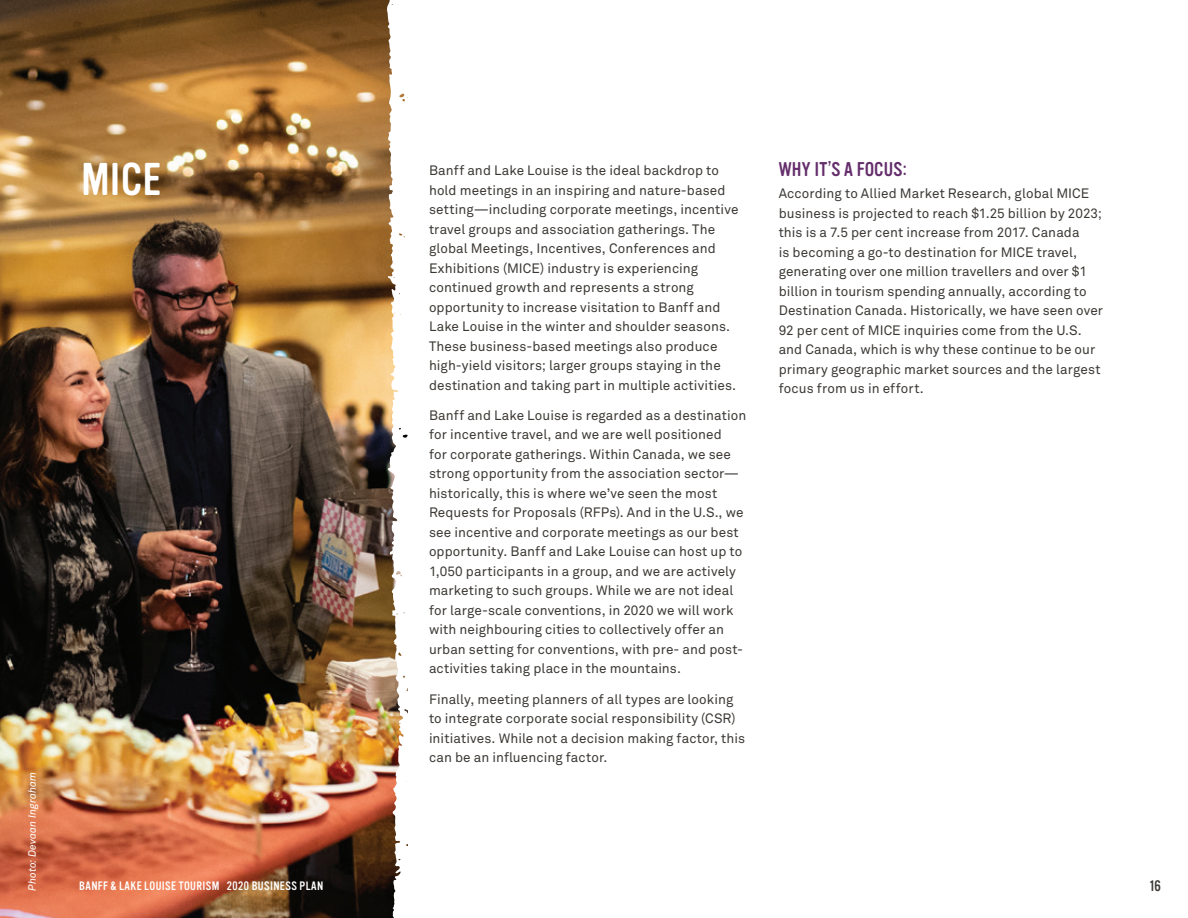
<style>
.page{position:relative;width:1188px;height:918px;background:#fff}
.page>*{position:absolute;margin:0;border:0;box-sizing:border-box;transform-origin:0 0}
.t1{font:45px "Vinyl OT";color:#fff}
.t2{font:19.5px "Vinyl OT";letter-spacing:.01em;color:#642d6b}
.t3{font:15px "Vinyl OT";color:#3c3935}
.t4{font:13.5px/19.5px "Akkurat";letter-spacing:.005em;color:#3c3935}
.t5{font:12px "Vinyl OT";letter-spacing:.035em;color:#fff}
.t6{font:italic 10.5px "Akkurat";letter-spacing:.01em;color:#fff}
</style>
<div class="page">
<img style="left:0;top:0;width:387px;height:918px">
<img style="left:387px;top:0;width:21px;height:918px">
<p class="t6" style="left:26px;top:891px;width:121px;rotate:-90deg">Photo: Devaan Ingraham</p>
<h1 class="t1" style="left:81px;top:155px;width:82px">MICE</h1>
<p class="t4" style="left:429px;top:161px;width:311px">Banff and Lake Louise is the ideal backdrop to hold meetings in an inspiring and nature-based setting—including corporate meetings, incentive travel groups and association gatherings. The global Meetings, Incentives, Conferences and Exhibitions (MICE) industry is experiencing continued growth and represents a strong opportunity to increase visitation to Banff and Lake Louise in the winter and shoulder seasons.<br>These business-based meetings also produce high-yield visitors; larger groups staying in the destination and taking part in multiple activities.</p>
<p class="t4" style="left:429px;top:406px;width:319px">Banff and Lake Louise is regarded as a destination for incentive travel, and we are well positioned<br>for corporate gatherings. Within Canada, we see strong opportunity from the association sector— historically, this is where we’ve seen the most Requests for Proposals (RFPs). And in the U.S., we see incentive and corporate meetings as our best opportunity. Banff and Lake Louise can host up to 1,050 participants in a group, and we are actively marketing to such groups. While we are not ideal for large-scale conventions, in 2020 we will work with neighbouring cities to collectively offer an urban setting for conventions, with pre- and post&shy;activities taking place in the mountains.</p>
<p class="t4" style="left:429px;top:690px;width:318px">Finally, meeting planners of all types are looking to integrate corporate social responsibility (CSR) initiatives. While not a decision making factor, this can be an influencing factor.</p>
<h2 class="t2" style="left:779px;top:159px;width:130px">WHY IT’S A FOCUS:</h2>
<p class="t4" style="left:779px;top:184px;width:326px">According to Allied Market Research, global MICE business is projected to reach $1.25 billion by 2023; this is a 7.5 per cent increase from 2017. Canada<br>is becoming a go-to destination for MICE travel, generating over one million travellers and over $1 billion in tourism spending annually, according to Destination Canada. Historically, we have seen over 92 per cent of MICE inquiries come from the U.S. and Canada, which is why these continue to be our primary geographic market sources and the largest focus from us in effort.</p>
<p class="t5" style="left:79px;top:879px;width:246px">BANFF &amp; LAKE LOUISE TOURISM 2020 BUSINESS PLAN</p>
<p class="t3" style="left:1150px;top:878px;width:13px">16</p>
</div>
